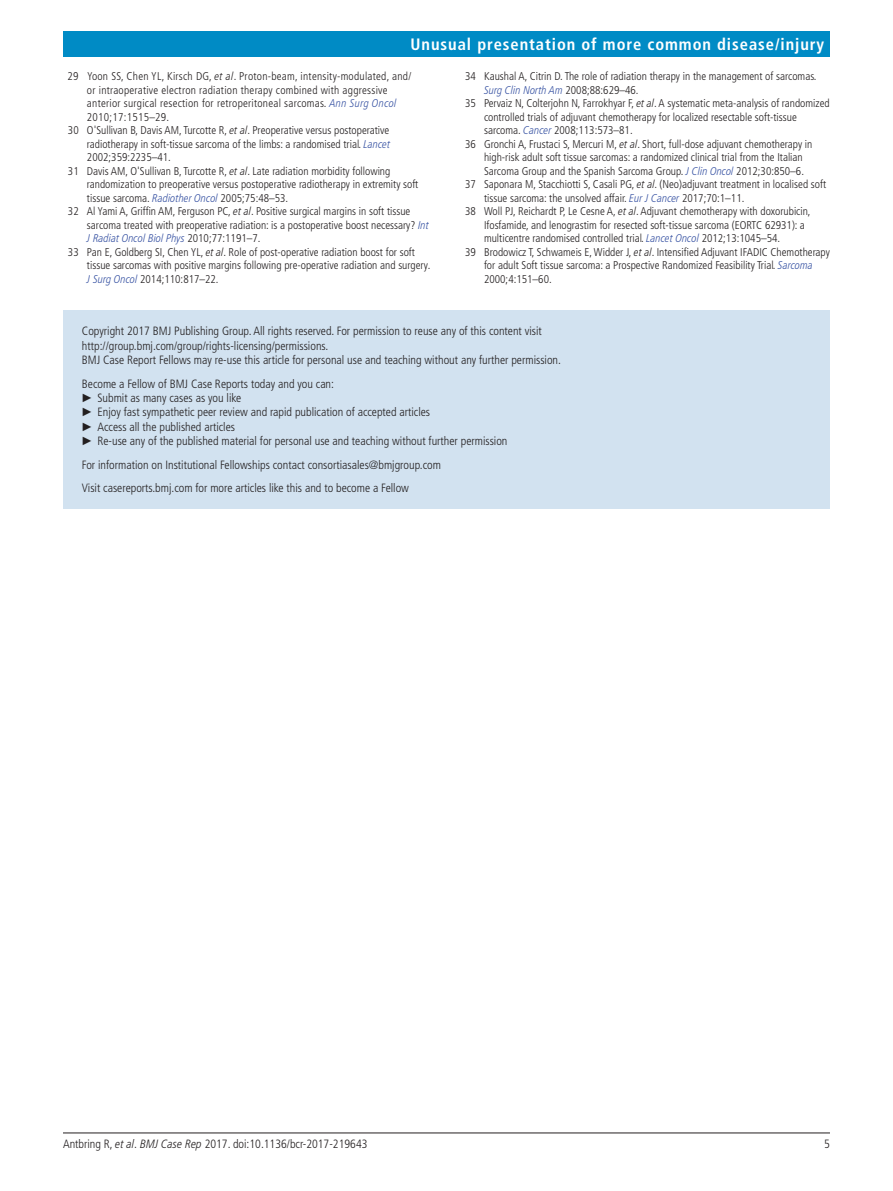
<style>
.page{position:relative;width:893px;height:1191px;background:#fff}
.page>*{position:absolute;margin:0;border:0;box-sizing:border-box;transform-origin:0 0}
.t1{font:700 condensed 16.5px "Frutiger LT Pro";letter-spacing:.055em;color:#fff}
.t2{font:300 condensed 12px/14.4px "Frutiger LT Pro";color:#231f20}
.t3{font:300 condensed 11.25px "Frutiger LT Pro";color:#231f20}
.t4{font:300 condensed 11.25px "Frutiger LT Pro";letter-spacing:.02em;color:#231f20}
.t5{font:italic 300 condensed 11.25px "Frutiger LT Pro";color:#3853a3}
.t6{font:300 condensed 11.25px "Frutiger LT Pro";letter-spacing:.025em;color:#231f20}
.s1{font-style:italic}
.s2{font-style:italic;color:#3853a3}
.s3{font-style:normal;color:#231f20}
.s4{font-family:"Arial";font-weight:400;font-stretch:normal}
</style>
<div class="page">
<hr style="left:63px;top:1132px;width:767px;height:1px;background:#231f20">
<div style="left:63px;top:31px;width:767px;height:25px;background:#008bc5"></div>
<div style="left:63px;top:310px;width:767px;height:198px;background:#d2e2f0"></div>
<h1 class="t1" style="left:411px;top:34px;width:415px">Unusual presentation of more common disease/injury</h1>
<p class="t4" style="left:67px;top:70px;width:345px">29 Yoon SS, Chen YL, Kirsch DG, <span class="s1">et al</span>. Proton-beam, intensity-modulated, and/</p>
<p class="t6" style="left:87px;top:83px;width:302px">or intraoperative electron radiation therapy combined with aggressive</p>
<p class="t4" style="left:87px;top:97px;width:311px">anterior surgical resection for retroperitoneal sarcomas. <span class="s2">Ann Surg Oncol</span></p>
<p class="t4" style="left:87px;top:110px;width:84px">2010;17:1515–29.</p>
<p class="t3" style="left:68px;top:124px;width:323px">30 O 'Sullivan B, Davis AM, Turcotte R, <span class="s1">et al</span>. Preoperative versus postoperative</p>
<p class="t3" style="left:87px;top:137px;width:305px">radiotherapy in soft-tissue sarcoma of the limbs: a randomised trial. <span class="s2">Lancet</span></p>
<p class="t3" style="left:87px;top:151px;width:85px">2002;359:2235–41.</p>
<p class="t3" style="left:68px;top:164px;width:324px">31 Davis AM, O'Sullivan B, Turcotte R, <span class="s1">et al</span>. Late radiation morbidity following</p>
<p class="t3" style="left:87px;top:178px;width:333px">randomization to preoperative versus postoperative radiotherapy in extremity soft</p>
<p class="t3" style="left:87px;top:191px;width:203px">tissue sarcoma. <span class="s2">Radiother Oncol</span> 2005;75:48–53.</p>
<p class="t3" style="left:68px;top:205px;width:344px">32 Al Yami A, Griffin AM, Ferguson PC, <span class="s1">et al</span>. Positive surgical margins in soft tissue</p>
<p class="t3" style="left:87px;top:218px;width:343px">sarcoma treated with preoperative radiation: is a postoperative boost necessary? <span class="s2">Int</span></p>
<p class="t5" style="left:87px;top:232px;width:175px">J Radiat Oncol Biol Phys <span class="s3">2010;77:1191–7.</span></p>
<p class="t3" style="left:68px;top:245px;width:348px">33 Pan E, Goldberg SI, Chen YL, <span class="s1">et al</span>. Role of post-operative radiation boost for soft</p>
<p class="t3" style="left:87px;top:259px;width:345px">tissue sarcomas with positive margins following pre-operative radiation and surgery.</p>
<p class="t3" style="left:87px;top:272px;width:133px"><span class="s2">J Surg Oncol</span> 2014;110:817–22.</p>
<p class="t3" style="left:465px;top:70px;width:353px">34 Kaushal A, Citrin D. The role of radiation therapy in the management of sarcomas.</p>
<p class="t5" style="left:484px;top:83px;width:156px">Surg Clin North Am <span class="s3">2008;88:629–46.</span></p>
<p class="t3" style="left:465px;top:97px;width:366px">35 Pervaiz N, Colterjohn N, Farrokhyar F, <span class="s1">et al</span>. A systematic meta-analysis of randomized</p>
<p class="t3" style="left:484px;top:110px;width:314px">controlled trials of adjuvant chemotherapy for localized resectable soft-tissue</p>
<p class="t3" style="left:484px;top:124px;width:150px">sarcoma. <span class="s2">Cancer</span> 2008;113:573–81.</p>
<p class="t3" style="left:465px;top:137px;width:349px">36 Gronchi A, Frustaci S, Mercuri M, <span class="s1">et al</span>. Short, full-dose adjuvant chemotherapy in</p>
<p class="t3" style="left:484px;top:151px;width:320px">high-risk adult soft tissue sarcomas: a randomized clinical trial from the Italian</p>
<p class="t3" style="left:484px;top:164px;width:321px">Sarcoma Group and the Spanish Sarcoma Group. <span class="s2">J Clin Oncol</span> 2012;30:850–6.</p>
<p class="t3" style="left:465px;top:178px;width:363px">37 Saponara M, Stacchiotti S, Casali PG, <span class="s1">et al</span>. (Neo)adjuvant treatment in localised soft</p>
<p class="t3" style="left:484px;top:191px;width:262px">tissue sarcoma: the unsolved affair. <span class="s2">Eur J Cancer</span> 2017;70:1–11.</p>
<p class="t3" style="left:465px;top:205px;width:347px">38 Woll PJ, Reichardt P, Le Cesne A, <span class="s1">et al</span>. Adjuvant chemotherapy with doxorubicin,</p>
<p class="t3" style="left:484px;top:218px;width:322px">Ifosfamide, and lenograstim for resected soft-tissue sarcoma (EORTC 62931): a</p>
<p class="t3" style="left:484px;top:232px;width:298px">multicentre randomised controlled trial. <span class="s2">Lancet Oncol</span> 2012;13:1045–54.</p>
<p class="t3" style="left:465px;top:245px;width:366px">39 Brodowicz T, Schwameis E, Widder J, <span class="s1">et al</span>. Intensified Adjuvant IFADIC Chemotherapy</p>
<p class="t3" style="left:484px;top:259px;width:330px">for adult Soft tissue sarcoma: a Prospective Randomized Feasibility Trial. <span class="s2">Sarcoma</span></p>
<p class="t3" style="left:484px;top:272px;width:69px">2000;4:151–60.</p>
<p class="t2" style="left:82px;top:324px;width:481px">Copyright 2017 BMJ Publishing Group. All rights reserved. For permission to reuse any of this content visit http://group.bmj.com/group/rights-licensing/permissions.<br>BMJ Case Report Fellows may re-use this article for personal use and teaching without any further permission.</p>
<p class="t2" style="left:81px;top:376px;width:428px">Become a Fellow of BMJ Case Reports today and you can:<br><span class="s4">►</span> Submit as many cases as you like<br><span class="s4">►</span> Enjoy fast sympathetic peer review and rapid publication of accepted articles<br><span class="s4">►</span> Access all the published articles<br><span class="s4">►</span> Re-use any of the published material for personal use and teaching without further permission</p>
<p class="t2" style="left:82px;top:453px;width:361px;line-height:23.4px">For information on Institutional Fellowships contact consortiasales@bmjgroup.com<br>Visit casereports.bmj.com for more articles like this and to become a Fellow</p>
<p class="t2" style="left:63px;top:1136px;width:306px">Antbring R, <span class="s1">et al</span>. <span class="s1">BMJ Case Rep</span> 2017. doi:10.1136/bcr-2017-219643</p>
<p class="t2" style="left:824px;top:1136px;width:7px">5</p>
</div>
